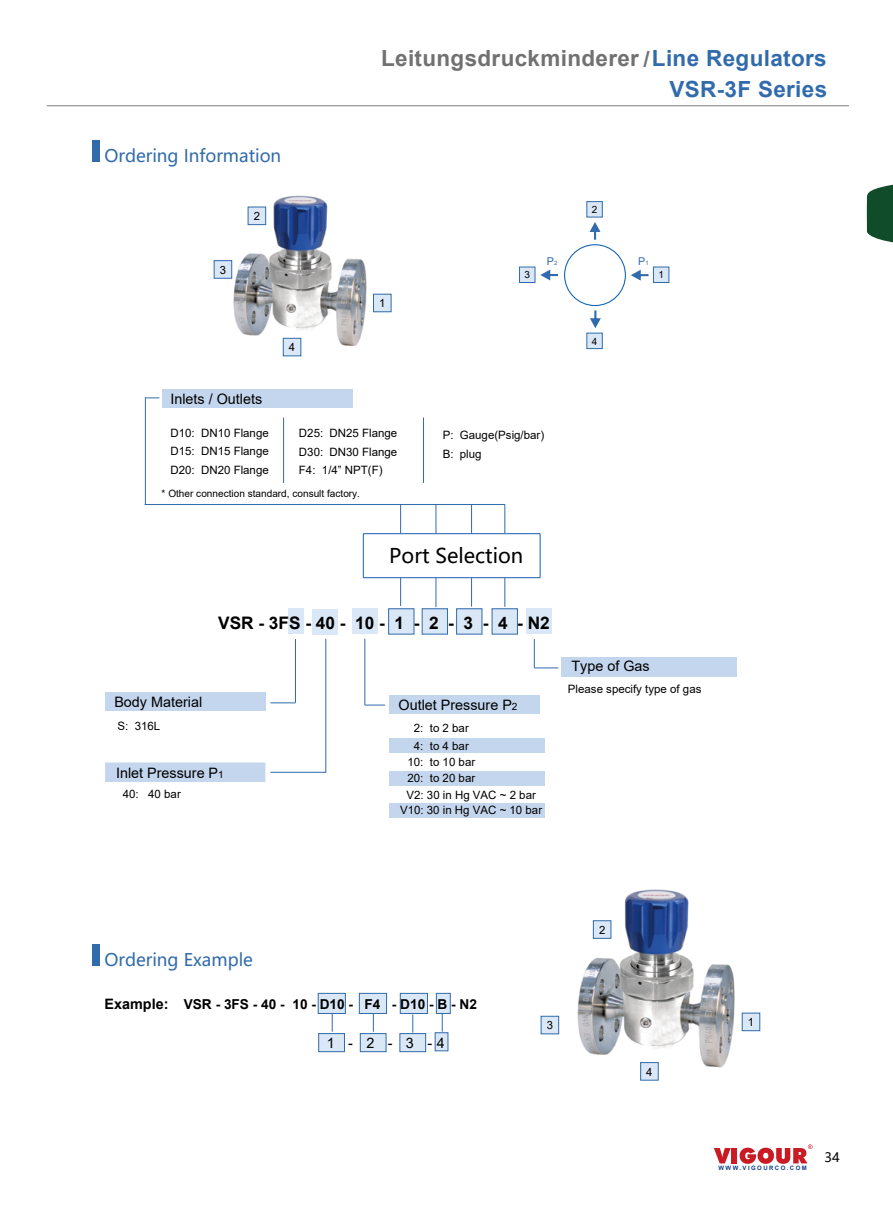
<style>
.page{position:relative;width:893px;height:1212px;background:#fff}
.page>*{position:absolute;margin:0;border:0;box-sizing:border-box;transform-origin:0 0}
.t1{font:700 22.2px "Arial";letter-spacing:.015em;color:#727171}
.t2{font:700 22.2px "Arial";letter-spacing:.015em;color:#316bab}
.t3{font:20.1px "Microsoft Ya Hei";color:#000}
.t4{font:17.25px "Microsoft Ya Hei";color:#316bab}
.t5{font:700 17.25px "Arial";color:#000}
.t6{font:14.4px "Arial";color:#000}
.t7{font:700 14.4px "Arial";color:#000}
.t8{font:700 13.65px "Arial";color:#000}
.t9{font:12.9px "Microsoft Ya Hei";color:#000}
.t10{font:11.55px/18.5px "Arial";color:#000}
.t11{font:11.25px "Arial";color:#000}
.t12{font:10.8px "Arial";color:#316bab}
.t13{font:10.05px "Arial";color:#000}
.t14{font:9.9px "Arial";color:#000}
.t15{font:700 6px "Arial";letter-spacing:.24em;color:#113f8b}
.s1{color:#316bab}
.s2{font-size:6px}
.s3{font-size:10.05px}
</style>
<div class="page">
<hr style="left:47px;top:105px;width:802px;height:1px;background:#727171">
<svg style="left:714px;top:1148px;width:17px;height:15px"></svg>
<div style="left:731px;top:1148px;width:6px;height:15px;background:#ca1b24"></div>
<svg style="left:740px;top:1144px;width:72px;height:20px"></svg>
<svg style="left:867px;top:184px;width:26px;height:59px;background:#326447"></svg>
<div style="left:561px;top:657px;width:176px;height:20px;background:#c4d6ed"></div>
<div style="left:389px;top:609px;width:25px;height:25px;background:#dae7f6"></div>
<div style="left:388px;top:608px;width:26px;height:26px;border:1px solid #316bab"></div>
<div style="left:422px;top:609px;width:25px;height:25px;background:#dae7f6"></div>
<div style="left:422px;top:608px;width:26px;height:26px;border:1px solid #316bab"></div>
<div style="left:457px;top:609px;width:25px;height:25px;background:#dae7f6"></div>
<div style="left:456px;top:608px;width:26px;height:26px;border:1px solid #316bab"></div>
<div style="left:492px;top:609px;width:25px;height:25px;background:#dae7f6"></div>
<div style="left:492px;top:608px;width:26px;height:26px;border:1px solid #316bab"></div>
<div style="left:526px;top:609px;width:25px;height:25px;background:#dae7f6"></div>
<div style="left:352px;top:609px;width:26px;height:25px;background:#dae7f6"></div>
<div style="left:313px;top:609px;width:25px;height:25px;background:#dae7f6"></div>
<div style="left:289px;top:609px;width:15px;height:25px;background:#dae7f6"></div>
<div style="left:318px;top:993px;width:27px;height:20px;background:#dae7f6"></div>
<div style="left:318px;top:993px;width:28px;height:21px;border:1px solid #316bab"></div>
<div style="left:359px;top:993px;width:28px;height:20px;background:#dae7f6"></div>
<div style="left:359px;top:993px;width:28px;height:21px;border:1px solid #316bab"></div>
<div style="left:400px;top:993px;width:27px;height:20px;background:#dae7f6"></div>
<div style="left:400px;top:993px;width:28px;height:21px;border:1px solid #316bab"></div>
<div style="left:436px;top:993px;width:14px;height:20px;background:#dae7f6"></div>
<div style="left:436px;top:993px;width:15px;height:21px;border:1px solid #316bab"></div>
<div style="left:319px;top:1033px;width:25px;height:19px;background:#dae7f6"></div>
<div style="left:318px;top:1033px;width:27px;height:19px;border:1px solid #316bab"></div>
<div style="left:360px;top:1033px;width:26px;height:19px;background:#dae7f6"></div>
<div style="left:360px;top:1033px;width:26px;height:19px;border:1px solid #316bab"></div>
<div style="left:400px;top:1033px;width:26px;height:19px;background:#dae7f6"></div>
<div style="left:399px;top:1033px;width:27px;height:19px;border:1px solid #316bab"></div>
<div style="left:435px;top:1033px;width:13px;height:18px;background:#dae7f6"></div>
<div style="left:435px;top:1032px;width:13px;height:19px;border:1px solid #316bab"></div>
<svg style="left:332px;top:1013px;width:1px;height:19px"></svg>
<svg style="left:373px;top:1013px;width:1px;height:19px"></svg>
<svg style="left:412px;top:1014px;width:1px;height:19px"></svg>
<svg style="left:442px;top:1013px;width:1px;height:19px"></svg>
<img style="left:577px;top:889px;width:168px;height:192px">
<img style="left:232px;top:195px;width:144px;height:162px">
<hr style="left:471px;top:504px;width:1px;height:103px;background:#316bab">
<hr style="left:504px;top:505px;width:1px;height:102px;background:#316bab">
<hr style="left:400px;top:504px;width:1px;height:102px;background:#316bab">
<hr style="left:436px;top:504px;width:1px;height:103px;background:#316bab">
<div style="left:105px;top:692px;width:160px;height:18px;background:#c4d6ed"></div>
<hr style="left:145px;top:397px;width:1px;height:107px;background:#316bab">
<svg style="left:146px;top:397px;width:13px;height:1px"></svg>
<hr style="left:145px;top:504px;width:360px;height:1px;background:#316bab">
<svg style="left:365px;top:705px;width:20px;height:1px"></svg>
<hr style="left:364px;top:639px;width:1px;height:66px;background:#316bab">
<div style="left:162px;top:389px;width:190px;height:18px;background:#c4d6ed"></div>
<svg style="left:362px;top:532px;width:179px;height:47px"></svg>
<div style="left:389px;top:695px;width:150px;height:18px;background:#c4d6ed"></div>
<div style="left:105px;top:762px;width:160px;height:20px;background:#c4d6ed"></div>
<div style="left:92px;top:140px;width:7px;height:22px;background:#316bab"></div>
<div style="left:389px;top:738px;width:156px;height:15px;background:#c4d6ed"></div>
<div style="left:389px;top:771px;width:156px;height:15px;background:#c4d6ed"></div>
<div style="left:389px;top:803px;width:156px;height:15px;background:#c4d6ed"></div>
<div style="left:92px;top:944px;width:8px;height:22px;background:#316bab"></div>
<svg style="left:270px;top:638px;width:57px;height:135px"></svg>
<svg style="left:534px;top:639px;width:24px;height:29px"></svg>
<div style="left:373px;top:294px;width:18px;height:18px;background:#dae7f6"></div>
<div style="left:373px;top:294px;width:18px;height:18px;border:1px solid #316bab"></div>
<div style="left:214px;top:261px;width:18px;height:17px;background:#dae7f6"></div>
<div style="left:214px;top:260px;width:18px;height:19px;border:1px solid #316bab"></div>
<div style="left:248px;top:207px;width:18px;height:18px;background:#dae7f6"></div>
<div style="left:248px;top:207px;width:18px;height:18px;border:1px solid #316bab"></div>
<div style="left:742px;top:1013px;width:18px;height:18px;background:#dae7f6"></div>
<div style="left:742px;top:1013px;width:18px;height:18px;border:1px solid #316bab"></div>
<div style="left:541px;top:1016px;width:18px;height:18px;background:#dae7f6"></div>
<div style="left:541px;top:1016px;width:18px;height:18px;border:1px solid #316bab"></div>
<div style="left:593px;top:921px;width:18px;height:17px;background:#dae7f6"></div>
<div style="left:593px;top:920px;width:18px;height:19px;border:1px solid #316bab"></div>
<hr style="left:283px;top:418px;width:1px;height:65px;background:#316bab">
<hr style="left:423px;top:418px;width:1px;height:65px;background:#316bab">
<div style="left:641px;top:1062px;width:17px;height:18px;background:#dae7f6"></div>
<div style="left:640px;top:1062px;width:19px;height:18px;border:1px solid #316bab"></div>
<div style="left:283px;top:338px;width:18px;height:18px;background:#dae7f6"></div>
<div style="left:283px;top:338px;width:18px;height:18px;border:1px solid #316bab"></div>
<svg style="left:540px;top:270px;width:18px;height:10px"></svg>
<div style="left:564px;top:244px;width:62px;height:62px;border:1px solid #1769b4;border-radius:50%"></div>
<svg style="left:590px;top:310px;width:11px;height:18px"></svg>
<svg style="left:589px;top:222px;width:11px;height:18px"></svg>
<svg style="left:631px;top:270px;width:17px;height:11px"></svg>
<div style="left:653px;top:267px;width:16px;height:15px;background:#dae7f6"></div>
<div style="left:653px;top:267px;width:16px;height:16px;border:1px solid #316bab"></div>
<div style="left:519px;top:267px;width:16px;height:15px;background:#dae7f6"></div>
<div style="left:519px;top:267px;width:16px;height:16px;border:1px solid #316bab"></div>
<div style="left:587px;top:202px;width:15px;height:15px;background:#dae7f6"></div>
<div style="left:586px;top:201px;width:17px;height:16px;border:1px solid #316bab"></div>
<div style="left:587px;top:333px;width:15px;height:16px;background:#dae7f6"></div>
<div style="left:586px;top:333px;width:17px;height:16px;border:1px solid #316bab"></div>
<h1 class="t1" style="left:381px;top:42px;width:447px">Leitungsdruckminderer <span class="s1">Line Regulators</span></h1>
<h1 class="t1" style="left:644px;top:44px;width:8px">/</h1>
<h3 class="t4" style="left:104px;top:144px;width:178px">Ordering Information</h3>
<p class="t11" style="left:220px;top:262px;width:8px">3</p>
<p class="t11" style="left:254px;top:208px;width:8px">2</p>
<p class="t6" style="left:170px;top:389px;width:93px">Inlets / Outlets</p>
<p class="t11" style="left:289px;top:340px;width:8px">4</p>
<p class="t11" style="left:379px;top:295px;width:8px">1</p>
<p class="t10" style="left:299px;top:423px;width:100px;text-align:justify">D25: DN25 Flange D30: DN30 Flange F4: 1/4” NPT(F)</p>
<p class="t13" style="left:162px;top:487px;width:200px">* Other connection standard, consult factory.</p>
<p class="t10" style="left:170px;top:423px;width:100px">D10: DN10 Flange</p>
<p class="t10" style="left:170px;top:460px;width:100px">D20: DN20 Flange</p>
<p class="t10" style="left:170px;top:441px;width:100px">D15: DN15 Flange</p>
<h1 class="t2" style="left:669px;top:73px;width:159px">VSR-3F Series</h1>
<p class="t14" style="left:592px;top:203px;width:7px">2</p>
<p class="t12" style="left:547px;top:253px;width:12px">P<span class="s2">2</span></p>
<p class="t12" style="left:638px;top:253px;width:12px">P<span class="s2">1</span></p>
<p class="t14" style="left:524px;top:268px;width:7px">3</p>
<p class="t14" style="left:658px;top:268px;width:7px">1</p>
<p class="t10" style="left:443px;top:426px;width:103px">P: Gauge(Psig/bar)<br>B: plug</p>
<p class="t14" style="left:592px;top:334px;width:7px">4</p>
<h2 class="t3" style="left:389px;top:542px;width:136px">Port Selection</h2>
<h3 class="t5" style="left:218px;top:610px;width:333px">VSR - 3FS - 40 - 10 - 1 - 2 - 3 - 4 - N2</h3>
<p class="t6" style="left:114px;top:692px;width:89px">Body Material</p>
<p class="t10" style="left:117px;top:716px;width:44px">S: 316L</p>
<p class="t6" style="left:116px;top:763px;width:109px">Inlet Pressure P<span class="s3">1</span></p>
<p class="t10" style="left:123px;top:784px;width:60px">40: 40 bar</p>
<p class="t6" style="left:399px;top:695px;width:120px">Outlet Pressure P<span class="s3">2</span></p>
<p class="t10" style="left:414px;top:719px;width:56px">2: to 2 bar</p>
<p class="t10" style="left:407px;top:754px;width:69px;line-height:16px">10: to 10 bar<br>20: to 20 bar</p>
<p class="t10" style="left:400px;top:788px;width:144px;line-height:14.9px;text-align:center">V2: 30 in Hg VAC ~ 2 bar<br>V10: 30 in Hg VAC ~ 10 bar</p>
<p class="t10" style="left:414px;top:736px;width:56px">4: to 4 bar</p>
<p class="t6" style="left:571px;top:656px;width:80px">Type of Gas</p>
<p class="t10" style="left:568px;top:680px;width:135px">Please specify type of gas</p>
<h3 class="t4" style="left:104px;top:948px;width:150px">Ordering Example</h3>
<p class="t7" style="left:105px;top:993px;width:65px">Example:</p>
<p class="t8" style="left:184px;top:995px;width:295px">VSR - 3FS - 40 - 10 - D10 - F4 - D10 - B - N2</p>
<p class="t6" style="left:327px;top:1033px;width:120px">1 - 2 - 3 - 4</p>
<p class="t11" style="left:547px;top:1017px;width:8px">3</p>
<p class="t11" style="left:599px;top:922px;width:8px">2</p>
<p class="t11" style="left:646px;top:1064px;width:8px">4</p>
<p class="t11" style="left:748px;top:1014px;width:8px">1</p>
<p class="t15" style="left:718px;top:1164px;width:90px">WWW.VIGOURCO.COM</p>
<p class="t9" style="left:824px;top:1149px;width:17px">34</p>
</div>
